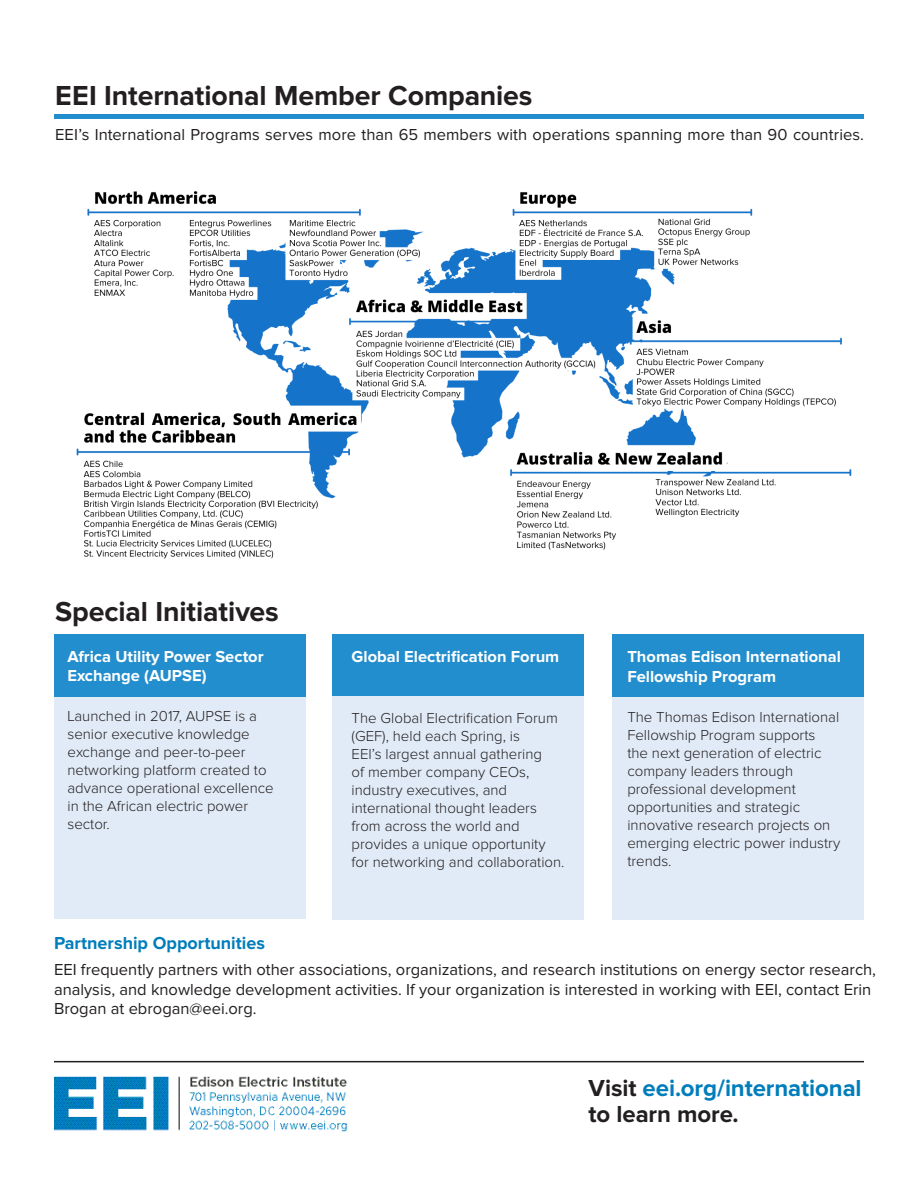
<style>
.page{position:relative;width:918px;height:1188px;background:#fff}
.page>*{position:absolute;margin:0;border:0;box-sizing:border-box;transform-origin:0 0}
.Body_Text{font:700 28.5px "Proxima Nova";letter-spacing:-.005em;color:#231f20}
.t1{font:700 24px "Proxima Nova";letter-spacing:-.005em;color:#007dbb}
.t2{font:700 24px "Proxima Nova";letter-spacing:-.005em;color:#231f20}
.t3{font:700 18px "Proxima Nova";color:#007dbb}
.Body_Text-2{font:16.5px/19.5px "Proxima Nova";color:#231f20}
.t4{font:700 16.5px/19.8px "Proxima Nova";color:#fff}
.t5{font:300 15px/18px "Proxima Nova";color:#231f20}
.s1{color:#231f20}
</style>
<div class="page">
<div style="left:612px;top:634px;width:252px;height:62px;background:#238ece"></div>
<div style="left:333px;top:634px;width:251px;height:62px;background:#238ece"></div>
<div style="left:54px;top:634px;width:252px;height:63px;background:#238ece"></div>
<div style="left:54px;top:697px;width:252px;height:222px;background:#e1ebf7"></div>
<div style="left:333px;top:696px;width:251px;height:224px;background:#e1ebf7"></div>
<div style="left:612px;top:697px;width:252px;height:223px;background:#e1ebf7"></div>
<img style="left:54px;top:1076px;width:294px;height:56px">
<hr style="left:54px;top:1061px;width:810px;height:1px;background:#231f20">
<div style="left:54px;top:114px;width:810px;height:5px;background:#238ece"></div>
<img style="left:76px;top:191px;width:776px;height:368px">
<p class="Body_Text" style="left:55px;top:82px;width:479px">EEI International Member Companies</p>
<p class="Body_Text-2" style="left:55px;top:125px;width:810px">EEI’s International Programs serves more than 65 members with operations spanning more than 90 countries.</p>
<p class="Body_Text" style="left:55px;top:598px;width:225px">Special Initiatives</p>
<p class="t4" style="left:68px;top:647px;width:198px">Africa Utility Power Sector<br>Exchange (AUPSE)</p>
<p class="t4" style="left:352px;top:647px;width:209px">Global Electrification Forum</p>
<p class="t4" style="left:627px;top:647px;width:215px">Thomas Edison International<br>Fellowship Program</p>
<p class="t5" style="left:68px;top:708px;width:208px">Launched in 2017, AUPSE is a senior executive knowledge exchange and peer-to-peer networking platform created to advance operational excellence in the African electric power sector.</p>
<p class="t5" style="left:352px;top:709px;width:214px">The Global Electrification Forum (GEF), held each Spring, is<br>EEI’s largest annual gathering<br>of member company CEOs, industry executives, and international thought leaders from across the world and provides a unique opportunity for networking and collaboration.</p>
<p class="t5" style="left:627px;top:709px;width:214px">The Thomas Edison International<br>Fellowship Program supports<br>the next generation of electric company leaders through professional development opportunities and strategic innovative research projects on emerging electric power industry trends.</p>
<p class="t3" style="left:54px;top:935px;width:213px">Partnership Opportunities</p>
<p class="Body_Text-2" style="left:54px;top:961px;width:824px">EEI frequently partners with other associations, organizations, and research institutions on energy sector research, analysis, and knowledge development activities. If your organization is interested in working with EEI, contact Erin<br>Brogan at ebrogan@eei.org.</p>
<p class="t1" style="left:589px;top:1077px;width:275px"><span class="s1">Visit</span> eei.org/international</p>
<p class="t2" style="left:589px;top:1103px;width:152px">to learn more.</p>
</div>
